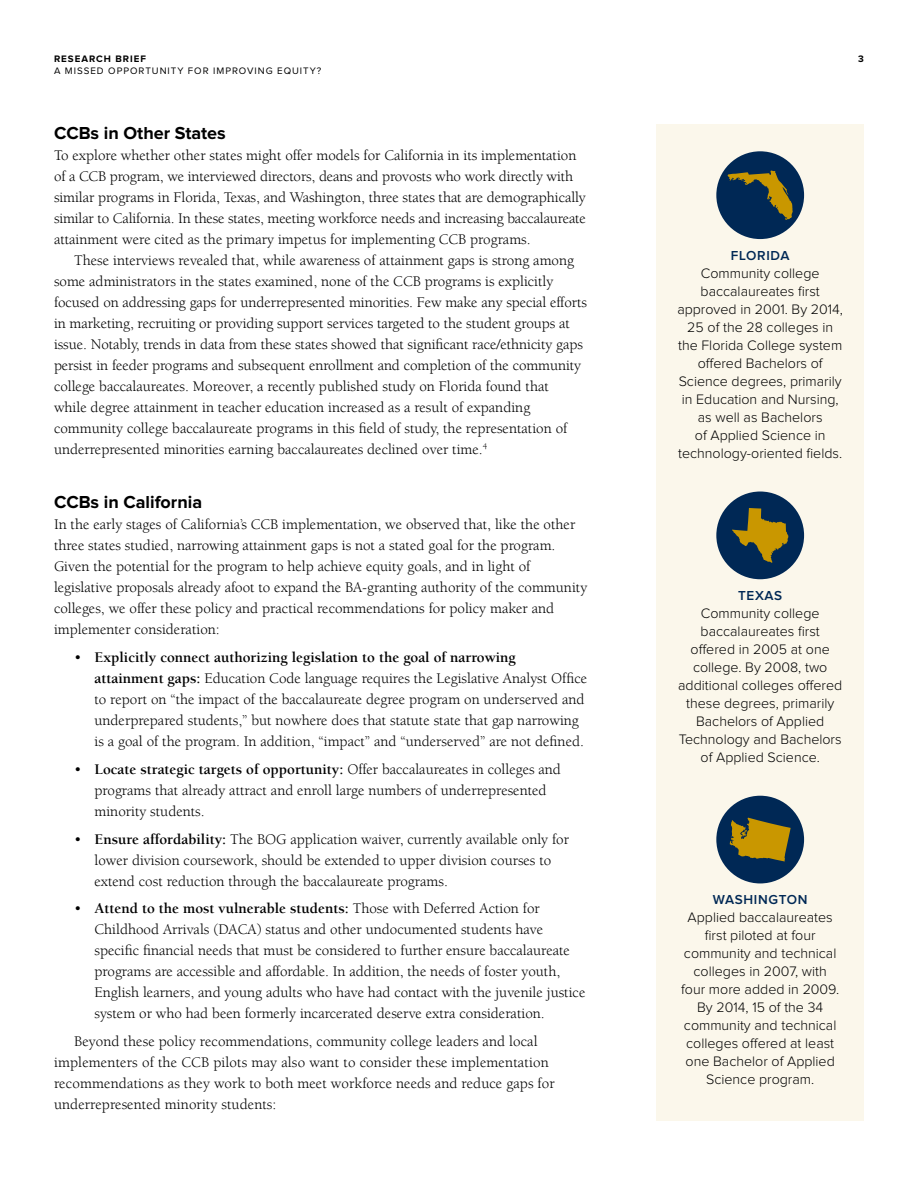
<style>
.page{position:relative;width:918px;height:1188px;background:#fff}
.page>*{position:absolute;margin:0;border:0;box-sizing:border-box;transform-origin:0 0}
.t1{font:700 18px "Proxima Nova";color:#000}
.t2{font:15px/21px "Berkeley UC Davis";color:#000}
.t3{font:300 14.25px/18px "Proxima Nova";color:#000;text-align:center}
.t4{font:600 13.5px "Proxima Nova";letter-spacing:.05em;color:#002855}
.t5{font:9.75px "Proxima Nova";letter-spacing:.1em;color:#000}
.t6{font:700 9.75px "Proxima Nova";letter-spacing:.1em;color:#000}
.s1{font-weight:700}
</style>
<div class="page">
<div style="left:656px;top:124px;width:208px;height:996px;background:#fbf7eb"></div>
<div style="left:716px;top:151px;width:88px;height:88px;background:#002855;border-radius:50%"></div>
<svg style="left:728px;top:171px;width:65px;height:49px"></svg>
<div style="left:716px;top:492px;width:88px;height:87px;background:#002855;border-radius:50%"></div>
<svg style="left:732px;top:508px;width:56px;height:55px"></svg>
<div style="left:716px;top:796px;width:88px;height:87px;background:#002855;border-radius:50%"></div>
<svg style="left:729px;top:818px;width:62px;height:44px"></svg>
<p class="t6" style="left:54px;top:54px;width:94px">RESEARCH BRIEF</p>
<p class="t5" style="left:54px;top:66px;width:269px">A MISSED OPPORTUNITY FOR IMPROVING EQUITY?</p>
<p class="t1" style="left:54px;top:124px;width:173px">CCBs in Other States</p>
<p class="t2" style="left:54px;top:144px;width:533px">To explore whether other states might offer models for California in its implementation of a CCB program, we interviewed directors, deans and provosts who work directly with similar programs in Florida, Texas, and Washington, three states that are demographically similar to California. In these states, meeting workforce needs and increasing baccalaureate attainment were cited as the primary impetus for implementing CCB programs.</p>
<p class="t2" style="left:54px;top:249px;width:534px;text-indent:20px">These interviews revealed that, while awareness of attainment gaps is strong among some administrators in the states examined, none of the CCB programs is explicitly focused on addressing gaps for underrepresented minorities. Few make any special efforts in marketing, recruiting or providing support services targeted to the student groups at issue. Notably, trends in data from these states showed that significant race/ethnicity gaps persist in feeder programs and subsequent enrollment and completion of the community college baccalaureates. Moreover, a recently published study on Florida found that<br>while degree attainment in teacher education increased as a result of expanding community college baccalaureate programs in this field of study, the representation of underrepresented minorities earning baccalaureates declined over time.<sup>4</sup></p>
<p class="t1" style="left:54px;top:494px;width:150px">CCBs in California</p>
<p class="t2" style="left:54px;top:514px;width:535px">In the early stages of California’s CCB implementation, we observed that, like the other three states studied, narrowing attainment gaps is not a stated goal for the program.<br>Given the potential for the program to help achieve equity goals, and in light of legislative proposals already afoot to expand the BA-granting authority of the community colleges, we offer these policy and practical recommendations for policy maker and implementer consideration:</p>
<p class="t2" style="left:94px;top:647px;width:494px;text-indent:-20px">• <span class="s1">Explicitly connect authorizing legislation to the goal of narrowing attainment gaps:</span> Education Code language requires the Legislative Analyst Office to report on “the impact of the baccalaureate degree program on underserved and underprepared students,” but nowhere does that statute state that gap narrowing is a goal of the program. In addition, “impact” and “underserved” are not defined.</p>
<p class="t2" style="left:94px;top:758px;width:468px;text-indent:-20px">• <span class="s1">Locate strategic targets of opportunity:</span> Offer baccalaureates in colleges and programs that already attract and enroll large numbers of underrepresented minority students.</p>
<p class="t2" style="left:94px;top:828px;width:476px;text-indent:-20px">• <span class="s1">Ensure affordability:</span> The BOG application waiver, currently available only for lower division coursework, should be extended to upper division courses to extend cost reduction through the baccalaureate programs.</p>
<p class="t2" style="left:94px;top:898px;width:492px;text-indent:-20px">• <span class="s1">Attend to the most vulnerable students:</span> Those with Deferred Action for Childhood Arrivals (DACA) status and other undocumented students have specific financial needs that must be considered to further ensure baccalaureate programs are accessible and affordable. In addition, the needs of foster youth, English learners, and young adults who have had contact with the juvenile justice system or who had been formerly incarcerated deserve extra consideration.</p>
<p class="t2" style="left:54px;top:1031px;width:502px;text-indent:20px">Beyond these policy recommendations, community college leaders and local implementers of the CCB pilots may also want to consider these implementation recommendations as they work to both meet workforce needs and reduce gaps for underrepresented minority students:</p>
<p class="t6" style="left:858px;top:54px;width:7px">3</p>
<p class="t4" style="left:731px;top:249px;width:60px">FLORIDA</p>
<p class="t3" style="left:677px;top:265px;width:167px">Community college baccalaureates first approved in 2001. By 2014,<br>25 of the 28 colleges in the Florida College system offered Bachelors of<br>Science degrees, primarily in Education and Nursing, as well as Bachelors<br>of Applied Science in technology-oriented fields.</p>
<p class="t4" style="left:738px;top:589px;width:46px">TEXAS</p>
<p class="t3" style="left:678px;top:605px;width:166px">Community college baccalaureates first offered in 2005 at one college. By 2008, two additional colleges offered these degrees, primarily<br>Bachelors of Applied<br>Technology and Bachelors of Applied Science.</p>
<p class="t4" style="left:713px;top:893px;width:96px">WASHINGTON</p>
<p class="t3" style="left:681px;top:909px;width:160px">Applied baccalaureates first piloted at four community and technical colleges in 2007, with four more added in 2009.<br>By 2014, 15 of the 34 community and technical colleges offered at least one Bachelor of Applied<br>Science program.</p>
</div>
